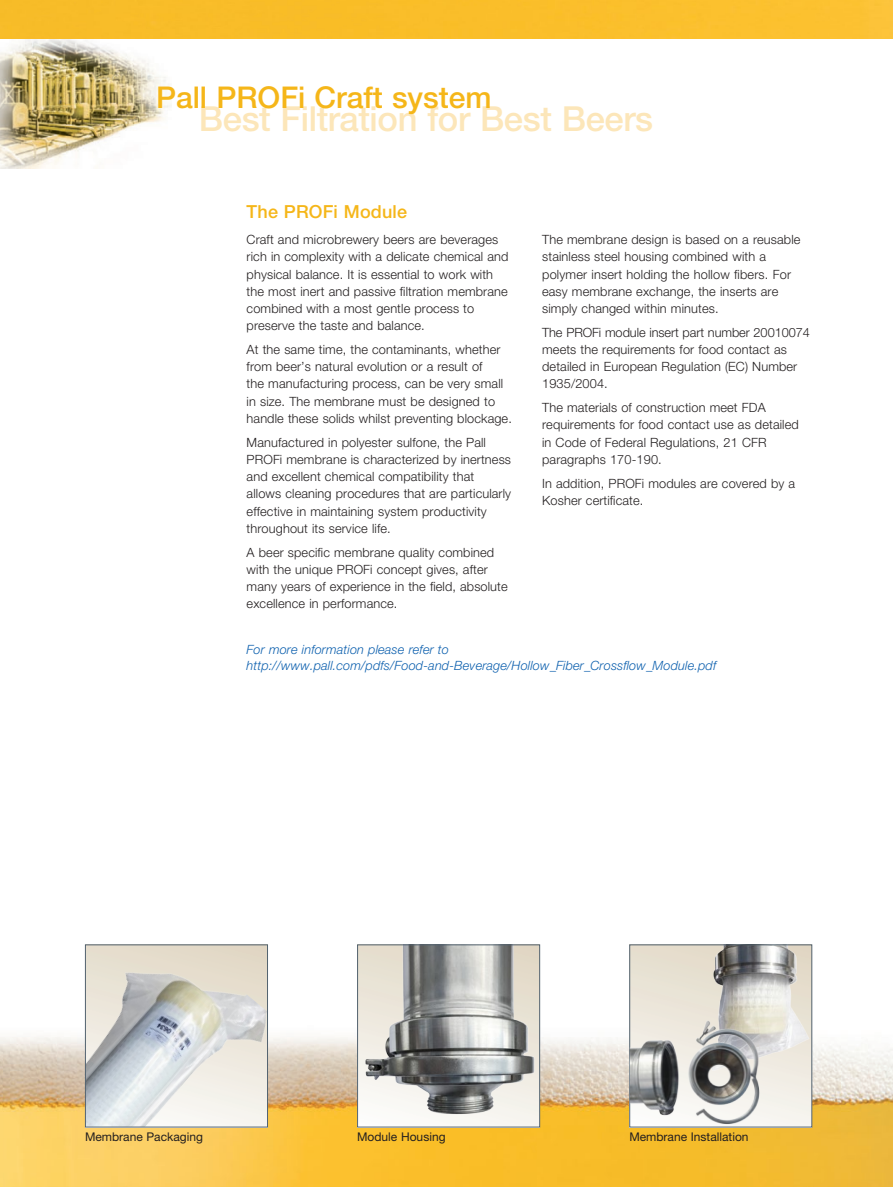
<style>
.page{position:relative;width:893px;height:1187px;background:#fff}
.page>*{position:absolute;margin:0;border:0;box-sizing:border-box;transform-origin:0 0}
.t1{font:500 34.5px "Helvetica Neue";letter-spacing:-.01em;color:#fce6b9}
.t2{font:500 30px "Helvetica Neue";color:#f5b619}
.t3{font:500 18px "Helvetica Neue";letter-spacing:.01em;color:#f5b619}
.t4{font:300 12.75px/17.2px "Helvetica Neue";letter-spacing:.01em;color:#231f20}
.t5{font:italic 300 12.75px/16.5px "Helvetica Neue";letter-spacing:.01em;color:#0d60ae}
.t6{font:12px "Helvetica Neue";color:#231f20}
</style>
<div class="page">
<img style="left:0;top:1011px;width:892px;height:175px">
<img style="left:892px;top:1011px;width:1px;height:175px">
<img style="left:0;top:38px;width:171px;height:130px">
<div style="left:0;top:0;width:893px;height:38px;background:#fabe2a"></div>
<img style="left:87px;top:946px;width:179px;height:179px">
<div style="left:85px;top:944px;width:183px;height:183px;border:1px solid #52626f"></div>
<div style="left:358px;top:944px;width:182px;height:182px;background:linear-gradient(to bottom,#e4dccc,#fdfdfc)"></div>
<img style="left:361px;top:946px;width:177px;height:175px">
<div style="left:357px;top:944px;width:183px;height:183px;border:1px solid #52626f"></div>
<svg style="left:631px;top:946px;width:179px;height:179px;background:#ebe6da"></svg>
<img style="left:702px;top:946px;width:108px;height:126px">
<div style="left:629px;top:944px;width:183px;height:183px;border:1px solid #52626f"></div>
<img style="left:630px;top:1012px;width:138px;height:114px">
<h2 class="t2" style="left:156px;top:80px;width:337px">Pall PROFi Craft system</h2>
<h1 class="t1" style="left:199px;top:98px;width:456px">Best Filtration for Best Beers</h1>
<h3 class="t3" style="left:247px;top:201px;width:162px">The PROFi Module</h3>
<p class="t4" style="left:247px;top:230px;width:263px">Craft and microbrewery beers are beverages rich in complexity with a delicate chemical and physical balance. It is essential to work with the most inert and passive filtration membrane combined with a most gentle process to preserve the taste and balance.</p>
<p class="t4" style="left:247px;top:340px;width:267px">At the same time, the contaminants, whether from beer’s natural evolution or a result of<br>the manufacturing process, can be very small in size. The membrane must be designed to handle these solids whilst preventing blockage.</p>
<p class="t4" style="left:247px;top:433px;width:266px">Manufactured in polyester sulfone, the Pall PROFi membrane is characterized by inertness and excellent chemical compatibility that allows cleaning procedures that are particularly effective in maintaining system productivity throughout its service life.</p>
<p class="t4" style="left:247px;top:543px;width:263px">A beer specific membrane quality combined with the unique PROFi concept gives, after many years of experience in the field, absolute excellence in performance.</p>
<p class="t4" style="left:542px;top:230px;width:260px">The membrane design is based on a reusable stainless steel housing combined with a polymer insert holding the hollow fibers. For easy membrane exchange, the inserts are simply changed within minutes.</p>
<p class="t4" style="left:542px;top:323px;width:269px">The PROFi module insert part number 20010074 meets the requirements for food contact as detailed in European Regulation (EC) Number 1935/2004.</p>
<p class="t4" style="left:542px;top:398px;width:258px">The materials of construction meet FDA requirements for food contact use as detailed in Code of Federal Regulations, 21 CFR paragraphs 170-190.</p>
<p class="t4" style="left:542px;top:474px;width:255px">In addition, PROFi modules are covered by a<br>Kosher certificate.</p>
<p class="t5" style="left:247px;top:640px;width:471px">For more information please refer to http://www.pall.com/pdfs/Food-and-Beverage/Hollow_Fiber_Crossflow_Module.pdf</p>
<p class="t6" style="left:85px;top:1129px;width:119px">Membrane Packaging</p>
<p class="t6" style="left:629px;top:1129px;width:121px">Membrane Installation</p>
<p class="t6" style="left:357px;top:1129px;width:90px">Module Housing</p>
</div>
